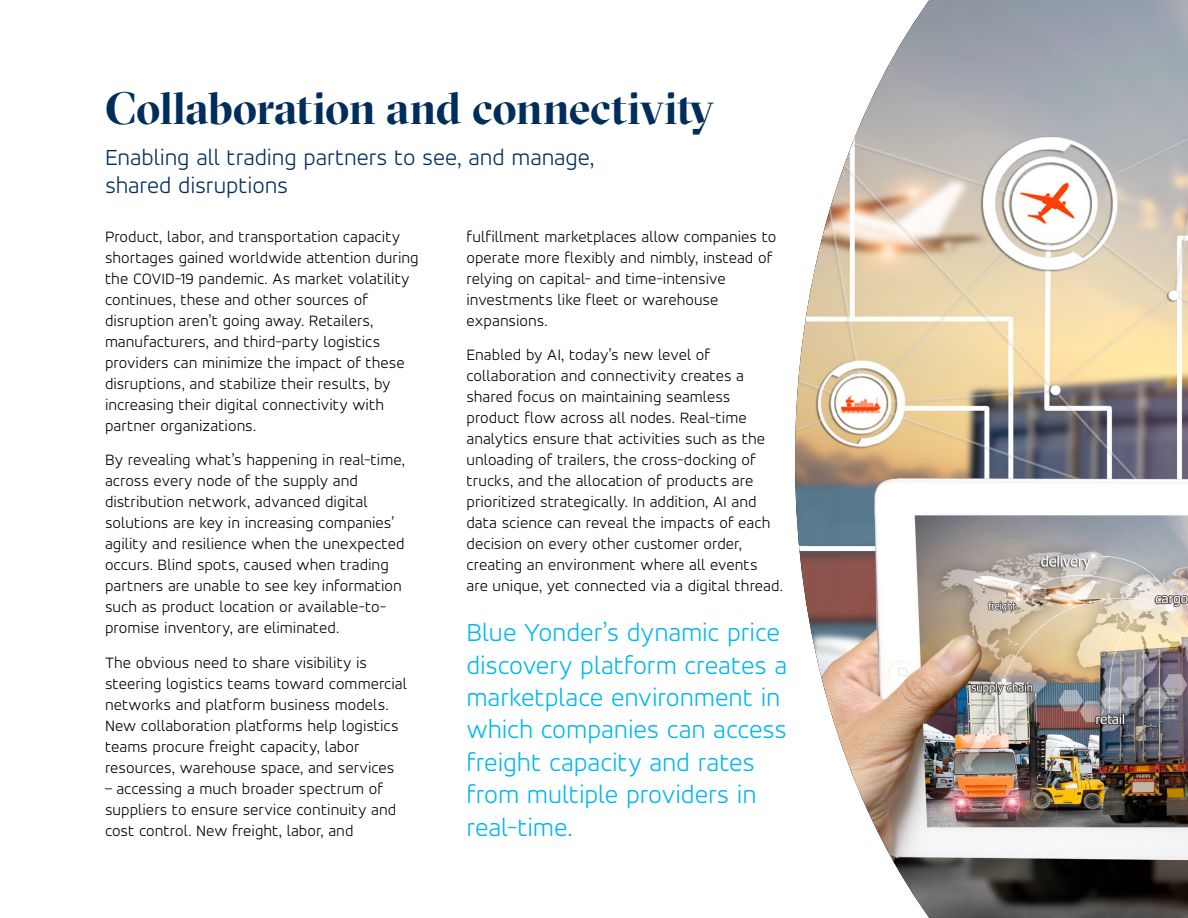
<style>
.page{position:relative;width:1188px;height:918px;background:#fff}
.page>*{position:absolute;margin:0;border:0;box-sizing:border-box;transform-origin:0 0}
.t1{font:700 45px "GT Sectra Display";letter-spacing:-.01em;color:#002d5b}
.t2{font:300 27px/32.4px "Accord Alternate";letter-spacing:-.005em;color:#00b7f1}
.t3{font:300 24px/28.5px "Accord Alternate";color:#002d5b}
.t4{font:300 16.5px/21px "Accord Alternate";letter-spacing:.005em;color:#000}
</style>
<div class="page">
<img style="left:795px;top:0;width:393px;height:918px">
<h1 class="t1" style="left:105px;top:81px;width:610px">Collaboration and connectivity</h1>
<h3 class="t3" style="left:105px;top:142px;width:491px">Enabling all trading partners to see, and manage, shared disruptions</h3>
<p class="t4" style="left:466px;top:226px;width:311px">fulfillment marketplaces allow companies to operate more flexibly and nimbly, instead of relying on capital- and time-intensive investments like fleet or warehouse expansions.</p>
<p class="t4" style="left:466px;top:344px;width:318px">Enabled by AI, today’s new level of collaboration and connectivity creates a shared focus on maintaining seamless product flow across all nodes. Real-time analytics ensure that activities such as the unloading of trailers, the cross-docking of trucks, and the allocation of products are prioritized strategically. In addition, AI and data science can reveal the impacts of each decision on every other customer order, creating an environment where all events are unique, yet connected via a digital thread.</p>
<p class="t4" style="left:105px;top:226px;width:315px">Product, labor, and transportation capacity shortages gained worldwide attention during the COVID-19 pandemic. As market volatility continues, these and other sources of disruption aren’t going away. Retailers, manufacturers, and third-party logistics providers can minimize the impact of these disruptions, and stabilize their results, by increasing their digital connectivity with partner organizations.</p>
<p class="t4" style="left:105px;top:449px;width:301px">By revealing what’s happening in real-time, across every node of the supply and distribution network, advanced digital solutions are key in increasing companies’ agility and resilience when the unexpected occurs. Blind spots, caused when trading partners are unable to see key information such as product location or available-to&shy;promise inventory, are eliminated.</p>
<p class="t4" style="left:105px;top:652px;width:303px">The obvious need to share visibility is steering logistics teams toward commercial networks and platform business models.<br>New collaboration platforms help logistics teams procure freight capacity, labor resources, warehouse space, and services</p>
<p class="t4" style="left:105px;top:778px;width:293px">– accessing a much broader spectrum of suppliers to ensure service continuity and cost control. New freight, labor, and</p>
<h2 class="t2" style="left:466px;top:616px;width:322px">Blue Yonder’s dynamic price discovery platform creates a marketplace environment in which companies can access freight capacity and rates from multiple providers in real-time.</h2>
</div>
